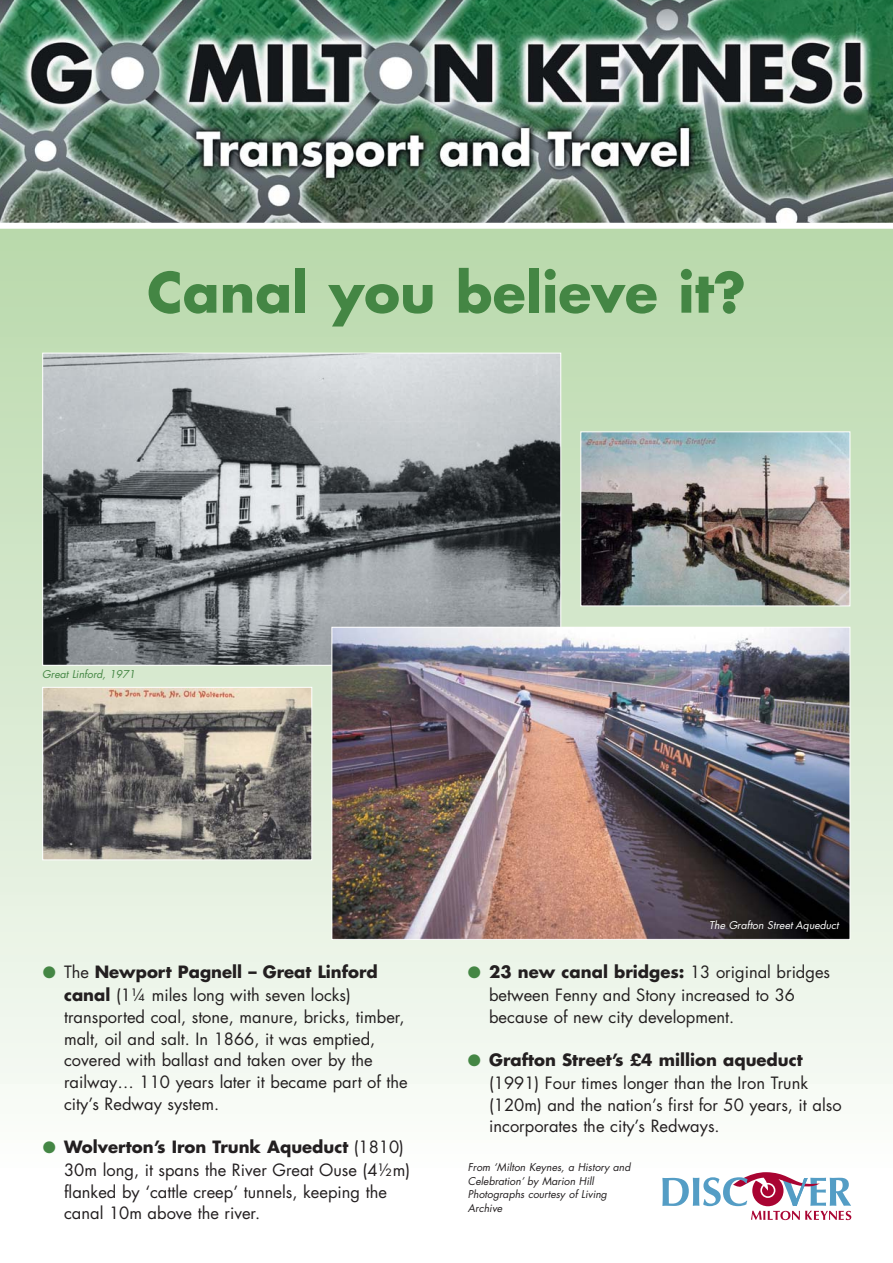
<style>
.page{position:relative;width:893px;height:1263px;background:#fff}
.page>*{position:absolute;margin:0;border:0;box-sizing:border-box;transform-origin:0 0}
.t1{font:700 54px "Futura";color:#448644}
.t2{font:16.5px/21.6px "Futura";color:#231f20}
.t3{font:700 16.5px/23.1px "Futura";color:#231f20;text-align:center}
.t4{font:italic 10.5px/13.8px "Futura";color:#231f20}
.t5{font:italic 10.5px "Futura";color:#fff}
.t6{font:italic 10.5px "Futura";color:#448644}
.s1{color:#448644}
.s2{font-weight:400}
.s3{font-weight:700}
</style>
<div class="page">
<img style="left:0;top:0;width:892px;height:223px">
<div style="left:0;top:226px;width:892px;height:942px;background:linear-gradient(to bottom,#b9d8ab,#fbfcfa)"></div>
<img style="left:44px;top:355px;width:515px;height:309px">
<img style="left:333px;top:629px;width:515px;height:309px">
<div style="left:331px;top:627px;width:519px;height:313px;border:1px solid #fff"></div>
<img style="left:582px;top:433px;width:266px;height:171px">
<div style="left:580px;top:431px;width:270px;height:175px;border:1px solid #fff"></div>
<img style="left:44px;top:689px;width:266px;height:169px">
<div style="left:42px;top:687px;width:270px;height:173px;border:1px solid #fff"></div>
<svg style="left:662px;top:1172px;width:189px;height:48px"></svg>
<div style="left:0;top:223px;width:892px;height:6px;background:#fff"></div>
<h1 class="t1" style="left:147px;top:255px;width:600px">Canal you believe it?</h1>
<p class="t6" style="left:42px;top:667px;width:97px">Great Linford, 1971</p>
<p class="t5" style="left:709px;top:918px;width:133px">The Grafton Street Aqueduct</p>
<p class="t3" style="left:43px;top:960px;width:336px"><span class="s1">●</span> <span class="s2">The</span> Newport Pagnell – Great Linford canal <span class="s2">(1¼ miles long with seven locks)</span></p>
<p class="t2" style="left:64px;top:1006px;width:345px">transported coal, stone, manure, bricks, timber, malt, oil and salt. In 1866, it was emptied, covered with ballast and taken over by the railway… 110 years later it became part of the city’s Redway system.</p>
<p class="t2" style="left:64px;top:1135px;width:348px;line-height:23.1px;text-indent:-21px"><span class="s1">●</span> <span class="s3">Wolverton’s Iron Trunk Aqueduct</span> (1810)<br>30m long, it spans the River Great Ouse (4½m)</p>
<p class="t2" style="left:64px;top:1181px;width:324px">flanked by ‘cattle creep’ tunnels, keeping the canal 10m above the river.</p>
<p class="t2" style="left:489px;top:960px;width:343px;line-height:23.1px;text-indent:-21px"><span class="s1">●</span> <span class="s3">23 new canal bridges:</span> 13 original bridges between Fenny and Stony increased to 36</p>
<p class="t2" style="left:489px;top:1006px;width:247px">because of new city development.</p>
<p class="t2" style="left:489px;top:1048px;width:321px;line-height:23.1px;text-indent:-21px"><span class="s1">●</span> <span class="s3">Grafton Street’s £4 million aqueduct </span>(1991) Four times longer than the Iron Trunk</p>
<p class="t2" style="left:489px;top:1094px;width:354px">(120m) and the nation’s first for 50 years, it also incorporates the city’s Redways.</p>
<p class="t4" style="left:468px;top:1160px;width:166px">From ‘Milton Keynes, a History and<br>Celebration’ by Marion Hill<br>Photographs courtesy of Living<br>Archive</p>
</div>
